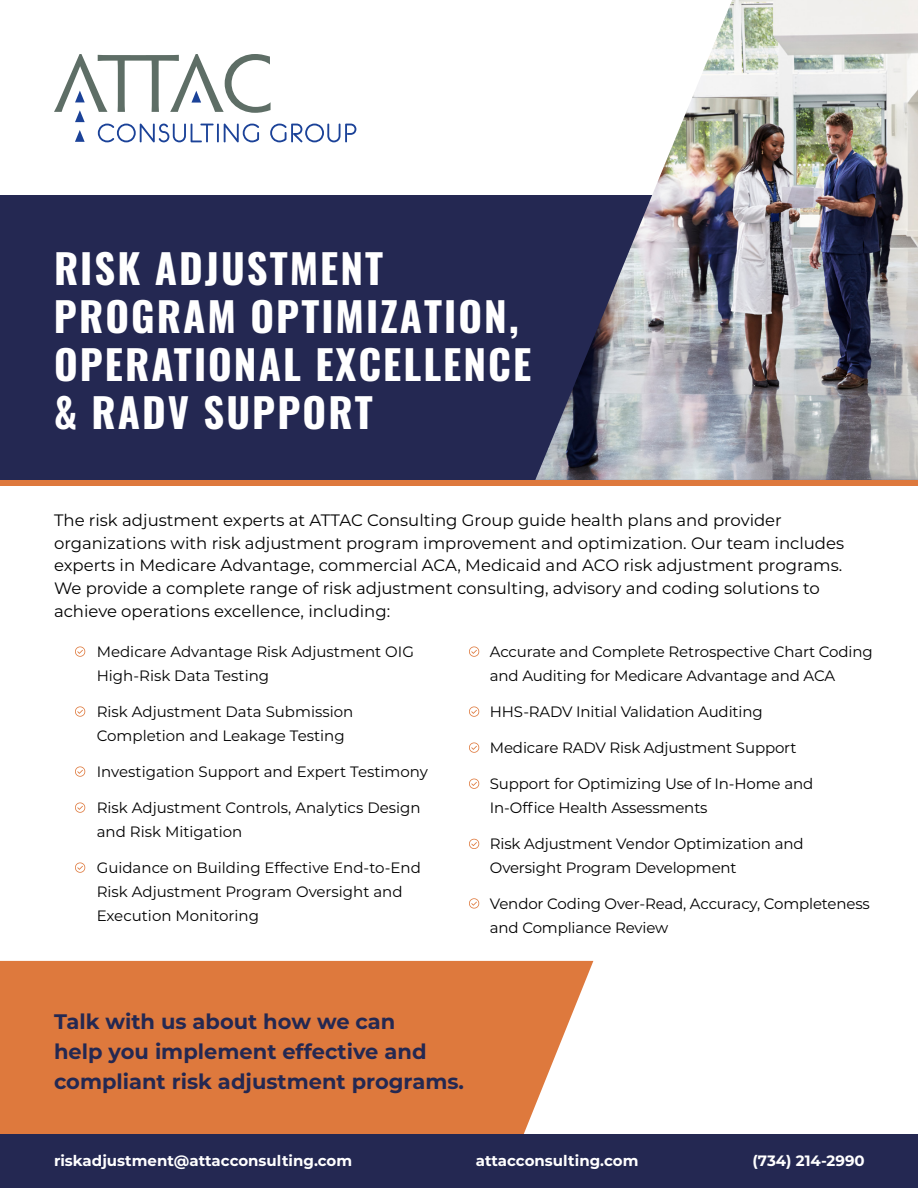
<style>
.page{position:relative;width:918px;height:1188px;background:#fff}
.page>*{position:absolute;margin:0;border:0;box-sizing:border-box;transform-origin:0 0}
.t1{font:40.5px/48px "Oswald";letter-spacing:.05em;color:#fff}
.t2{font:700 21px/30px "Montserrat";color:#242852}
.t3{font:16.5px/22.5px "Montserrat";color:#000}
.t4{font:15px/24px "Montserrat";letter-spacing:-.01em;color:#000}
.t5{font:700 15px "Montserrat";color:#fff}
.s1{font-weight:700}
</style>
<div class="page">
<div style="left:0;top:480px;width:918px;height:5px;background:#de793d"></div>
<div style="left:0;top:196px;width:918px;height:284px;background:#242852"></div>
<img style="left:535px;top:0;width:383px;height:480px">
<svg style="left:54px;top:54px;width:302px;height:88px"></svg>
<div style="left:0;top:961px;width:593px;height:173px;background:#de793d"></div>
<div style="left:0;top:1134px;width:918px;height:54px;background:#242852"></div>
<svg style="left:469px;top:646px;width:10px;height:11px"></svg>
<svg style="left:75px;top:646px;width:10px;height:11px"></svg>
<svg style="left:469px;top:706px;width:10px;height:11px"></svg>
<svg style="left:75px;top:706px;width:10px;height:11px"></svg>
<svg style="left:469px;top:742px;width:10px;height:11px"></svg>
<svg style="left:75px;top:766px;width:10px;height:11px"></svg>
<svg style="left:469px;top:898px;width:10px;height:11px"></svg>
<svg style="left:469px;top:839px;width:10px;height:10px"></svg>
<svg style="left:75px;top:862px;width:10px;height:11px"></svg>
<svg style="left:469px;top:779px;width:10px;height:10px"></svg>
<svg style="left:75px;top:802px;width:10px;height:11px"></svg>
<h1 class="t1" style="left:54px;top:240px;width:479px">RISK ADJUSTMENT<br>PROGRAM <span class="s1">OPTIMIZATION,<br></span>OPERATIONAL EXCELLENCE &amp; RADV SUPPORT</h1>
<p class="t3" style="left:54px;top:509px;width:792px">The risk adjustment experts at ATTAC Consulting Group guide health plans and provider organizations with risk adjustment program improvement and optimization. Our team includes experts in Medicare Advantage, commercial ACA, Medicaid and ACO risk adjustment programs.<br>We provide a complete range of risk adjustment consulting, advisory and coding solutions to achieve operations excellence, including:</p>
<p class="t4" style="left:97px;top:639px;width:319px">Medicare Advantage Risk Adjustment OIG<br>High-Risk Data Testing</p>
<p class="t4" style="left:97px;top:699px;width:258px">Risk Adjustment Data Submission<br>Completion and Leakage Testing</p>
<p class="t4" style="left:97px;top:759px;width:333px">Investigation Support and Expert Testimony</p>
<p class="t4" style="left:97px;top:795px;width:325px">Risk Adjustment Controls, Analytics Design and Risk Mitigation</p>
<p class="t4" style="left:97px;top:855px;width:326px">Guidance on Building Effective End-to-End<br>Risk Adjustment Program Oversight and<br>Execution Monitoring</p>
<p class="t4" style="left:490px;top:639px;width:384px">Accurate and Complete Retrospective Chart Coding and Auditing for Medicare Advantage and ACA</p>
<p class="t4" style="left:490px;top:699px;width:274px">HHS-RADV Initial Validation Auditing</p>
<p class="t4" style="left:490px;top:735px;width:308px">Medicare RADV Risk Adjustment Support</p>
<p class="t4" style="left:490px;top:771px;width:325px">Support for Optimizing Use of In-Home and<br>In-Office Health Assessments</p>
<p class="t4" style="left:490px;top:831px;width:315px">Risk Adjustment Vendor Optimization and<br>Oversight Program Development</p>
<p class="t4" style="left:490px;top:891px;width:382px">Vendor Coding Over-Read, Accuracy, Completeness and Compliance Review</p>
<h2 class="t2" style="left:54px;top:1006px;width:412px">Talk with us about how we can<br>help you implement effective and compliant risk adjustment programs.</h2>
<p class="t5" style="left:54px;top:1150px;width:300px">riskadjustment@attacconsulting.com</p>
<p class="t5" style="left:476px;top:1150px;width:164px">attacconsulting.com</p>
<p class="t5" style="left:752px;top:1150px;width:114px">(734) 214-2990</p>
</div>
